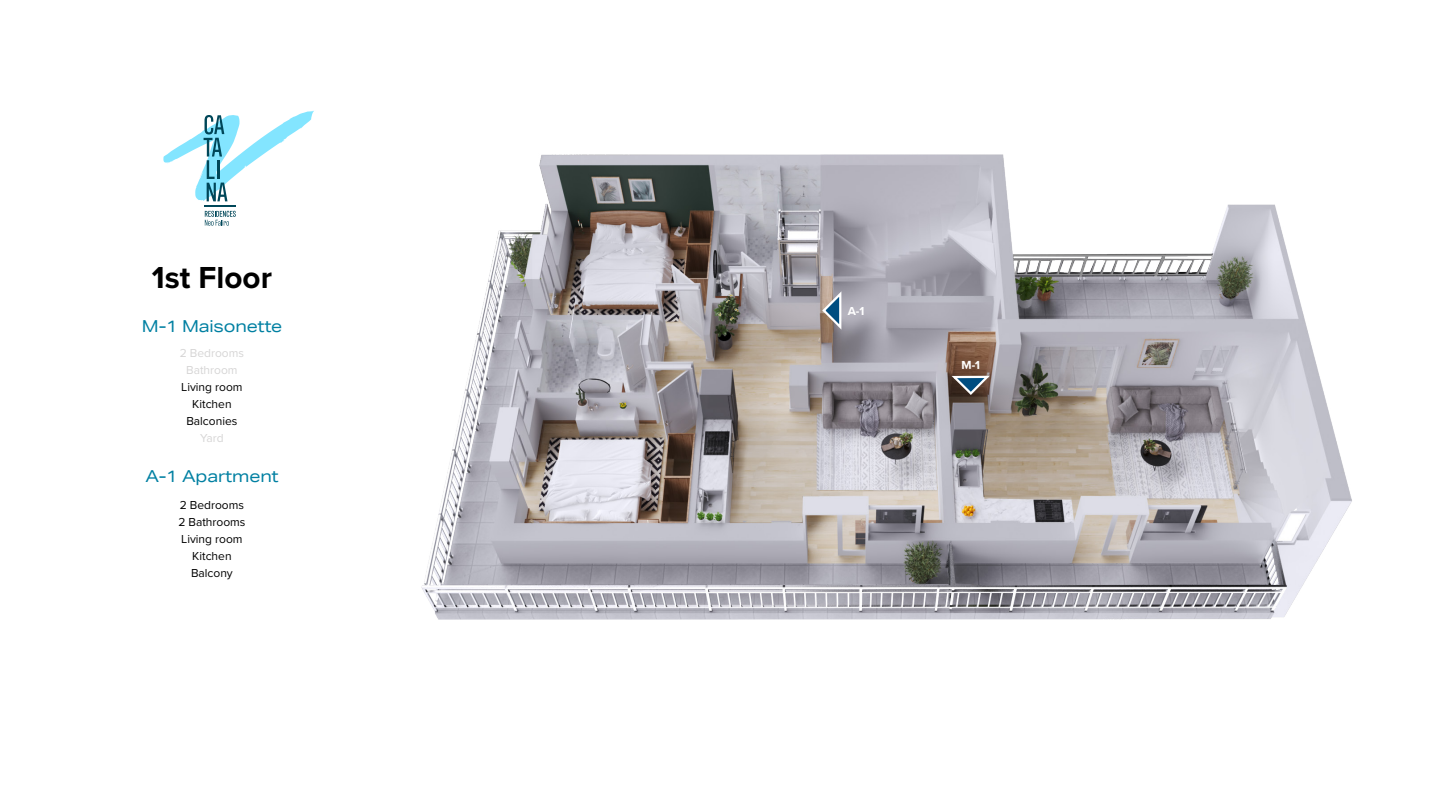
<style>
.page{position:relative;width:1440px;height:810px;background:#fff}
.page>*{position:absolute;margin:0;border:0;box-sizing:border-box;transform-origin:0 0}
.t1{font:700 31.5px "Proxima Nova";color:#000}
.t2{font:16.5px "Aktiv Grotesk Ex";letter-spacing:-.01em;color:#0080a2}
.t3{font:12px/17.1px "Proxima Nova";color:#000;text-align:center}
.t4{font:12px/17.1px "Proxima Nova";color:#d6d5d5;text-align:center}
.t5{font:700 12px "Proxima Nova";color:#fff}
</style>
<div class="page">
<img style="left:206px;top:110px;width:1146px;height:510px">
<svg style="left:205px;top:211px;width:31px;height:15px"></svg>
<svg style="left:163px;top:111px;width:154px;height:90px"></svg>
<hr style="left:204px;top:205px;width:32px;height:2px;background:#004759">
<svg style="left:821px;top:291px;width:22px;height:41px"></svg>
<svg style="left:951px;top:361px;width:42px;height:36px;background:#6a5f5a"></svg>
<h1 class="t1" style="left:152px;top:254px;width:122px">1st Floor</h1>
<h2 class="t2" style="left:142px;top:317px;width:142px">M-1 Maisonette</h2>
<p class="t4" style="left:180px;top:344px;width:66px">2 Bedrooms<br>Bathroom</p>
<p class="t3" style="left:181px;top:378px;width:63px">Living room<br>Kitchen<br>Balconies</p>
<p class="t4" style="left:200px;top:429px;width:25px">Yard</p>
<h2 class="t2" style="left:145px;top:466px;width:135px">A-1 Apartment</h2>
<p class="t3" style="left:178px;top:496px;width:69px">2 Bedrooms<br>2 Bathrooms<br>Living room<br>Kitchen<br>Balcony</p>
<p class="t5" style="left:848px;top:302px;width:18px">A-1</p>
</div>
